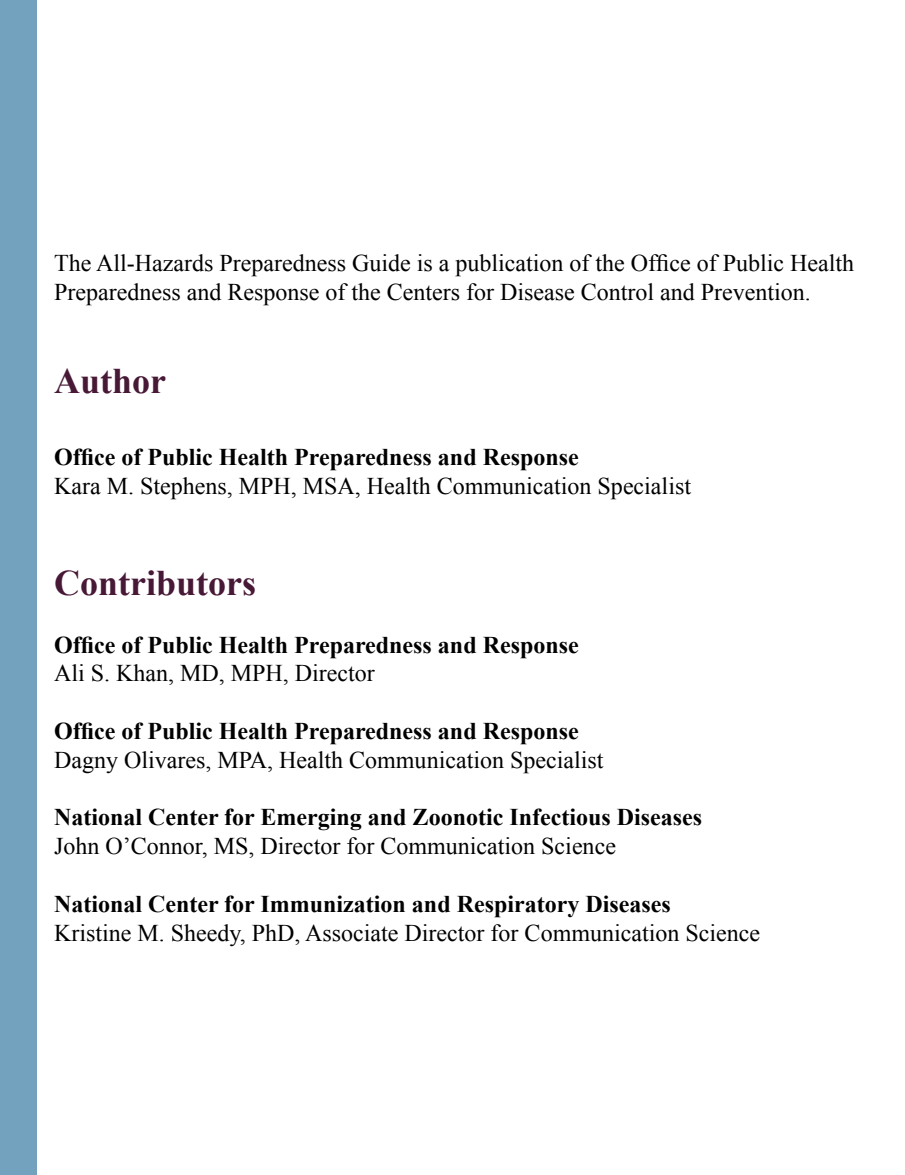
<style>
.page{position:relative;width:905px;height:1175px;background:#fff}
.page>*{position:absolute;margin:0;border:0;box-sizing:border-box;transform-origin:0 0}
.t1{font:700 36px "Times New Roman";color:#481936}
.t2{font:24px/28.8px "Times New Roman";color:#000}
.t3{font:700 24px "Times New Roman";color:#000}
</style>
<div class="page">
<div style="left:0;top:0;width:36px;height:1174px;background:#72a2bd"></div>
<p class="t2" style="left:54px;top:248px;width:801px">The All-Hazards Preparedness Guide is a publication of the Office of Public Health<br>Preparedness and Response of the Centers for Disease Control and Prevention.</p>
<p class="t1" style="left:54px;top:356px;width:113px">Author</p>
<p class="t3" style="left:54px;top:440px;width:526px">Office of Public Health Preparedness and Response</p>
<p class="t2" style="left:54px;top:471px;width:638px">Kara M. Stephens, MPH, MSA, Health Communication Specialist</p>
<p class="t1" style="left:54px;top:558px;width:203px">Contributors</p>
<p class="t3" style="left:54px;top:628px;width:526px">Office of Public Health Preparedness and Response</p>
<p class="t2" style="left:54px;top:658px;width:322px">Ali S. Khan, MD, MPH, Director</p>
<p class="t3" style="left:54px;top:714px;width:526px">Office of Public Health Preparedness and Response</p>
<p class="t2" style="left:54px;top:745px;width:551px">Dagny Olivares, MPA, Health Communication Specialist</p>
<p class="t3" style="left:54px;top:800px;width:649px">National Center for Emerging and Zoonotic Infectious Diseases</p>
<p class="t2" style="left:54px;top:831px;width:563px">John O’Connor, MS, Director for Communication Science</p>
<p class="t3" style="left:54px;top:887px;width:618px">National Center for Immunization and Respiratory Diseases</p>
<p class="t2" style="left:54px;top:918px;width:707px">Kristine M. Sheedy, PhD, Associate Director for Communication Science</p>
</div>
